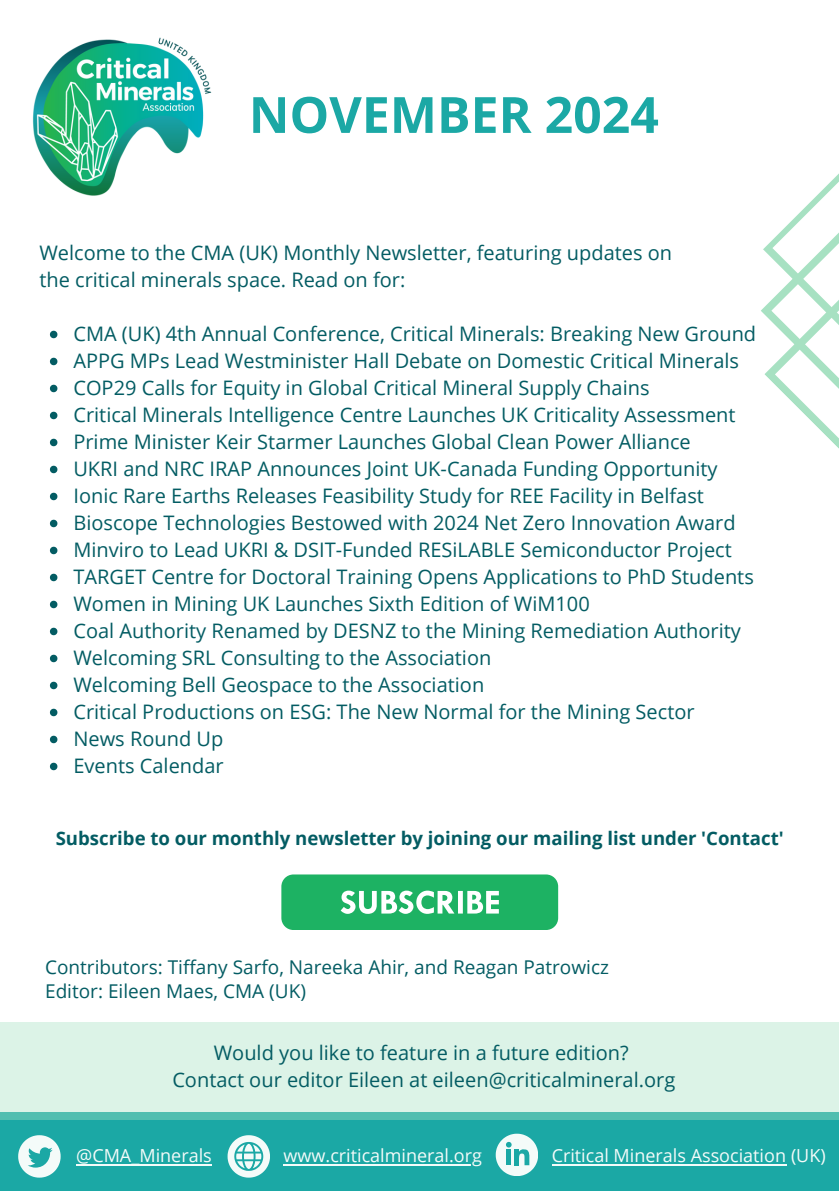
<style>
.page{position:relative;width:839px;height:1191px;background:#fff}
.page>*{position:absolute;margin:0;border:0;box-sizing:border-box;transform-origin:0 0}
.t1{font:700 50px "Open Sans";color:#1ba8a5}
.t2{font:20px "Open Sans";color:#035c63}
.t3{font:19px "Open Sans";color:#035c63}
.t4{font:700 18.6px "Open Sans";color:#035c63}
.t5{font:18px "Open Sans";color:#f4fbf9}
</style>
<div class="page">
<svg style="left:761px;top:174px;width:77px;height:274px"></svg>
<div style="left:0;top:1112px;width:838px;height:79px;background:#1ba8a5"></div>
<svg style="left:0;top:1022px;width:838px;height:98px;background:#d0eee2"></svg>
<div style="left:281px;top:874px;width:277px;height:56px;background:#1db263;border-radius:12px"></div>
<svg style="left:340px;top:891px;width:159px;height:23px"></svg>
<svg style="left:227px;top:1135px;width:42px;height:42px"></svg>
<svg style="left:18px;top:1135px;width:42px;height:42px"></svg>
<svg style="left:495px;top:1134px;width:42px;height:42px"></svg>
<img style="left:32px;top:37px;width:180px;height:159px">
<svg style="left:50px;top:331px;width:7px;height:7px"></svg>
<svg style="left:50px;top:358px;width:7px;height:7px"></svg>
<svg style="left:50px;top:385px;width:7px;height:7px"></svg>
<svg style="left:50px;top:412px;width:7px;height:7px"></svg>
<svg style="left:50px;top:439px;width:7px;height:7px"></svg>
<svg style="left:50px;top:466px;width:7px;height:7px"></svg>
<svg style="left:50px;top:493px;width:7px;height:7px"></svg>
<svg style="left:50px;top:520px;width:7px;height:7px"></svg>
<svg style="left:50px;top:547px;width:7px;height:7px"></svg>
<svg style="left:50px;top:574px;width:7px;height:7px"></svg>
<svg style="left:50px;top:601px;width:7px;height:7px"></svg>
<svg style="left:50px;top:628px;width:7px;height:7px"></svg>
<svg style="left:50px;top:655px;width:7px;height:7px"></svg>
<svg style="left:50px;top:682px;width:7px;height:7px"></svg>
<svg style="left:50px;top:709px;width:7px;height:7px"></svg>
<svg style="left:50px;top:736px;width:7px;height:7px"></svg>
<svg style="left:50px;top:763px;width:7px;height:7px"></svg>
<hr style="left:76px;top:1164px;width:136px;height:1px;background:#f4fbf9">
<hr style="left:551px;top:1164px;width:235px;height:1px;background:#f4fbf9">
<hr style="left:283px;top:1164px;width:199px;height:1px;background:#f4fbf9">
<p class="t1" style="left:249px;top:80px;width:411px">NOVEMBER 2024</p>
<p class="t2" style="left:39px;top:239px;width:634px">Welcome to the CMA (UK) Monthly Newsletter, featuring updates on</p>
<p class="t2" style="left:39px;top:266px;width:367px">the critical minerals space. Read on for:</p>
<h1 class="t2" style="left:73px;top:320px;width:684px">CMA (UK) 4th Annual Conference, Critical Minerals: Breaking New Ground</h1>
<p class="t2" style="left:73px;top:347px;width:667px">APPG MPs Lead Westminister Hall Debate on Domestic Critical Minerals</p>
<p class="t2" style="left:73px;top:374px;width:577px">COP29 Calls for Equity in Global Critical Mineral Supply Chains</p>
<p class="t2" style="left:73px;top:401px;width:663px">Critical Minerals Intelligence Centre Launches UK Criticality Assessment</p>
<p class="t2" style="left:73px;top:428px;width:618px">Prime Minister Keir Starmer Launches Global Clean Power Alliance</p>
<p class="t2" style="left:73px;top:455px;width:645px">UKRI and NRC IRAP Announces Joint UK-Canada Funding Opportunity</p>
<p class="t2" style="left:73px;top:482px;width:632px">Ionic Rare Earths Releases Feasibility Study for REE Facility in Belfast</p>
<p class="t2" style="left:73px;top:509px;width:663px">Bioscope Technologies Bestowed with 2024 Net Zero Innovation Award</p>
<p class="t2" style="left:73px;top:536px;width:660px">Minviro to Lead UKRI &amp; DSIT-Funded RESiLABLE Semiconductor Project</p>
<p class="t2" style="left:73px;top:563px;width:682px">TARGET Centre for Doctoral Training Opens Applications to PhD Students</p>
<p class="t2" style="left:73px;top:590px;width:518px">Women in Mining UK Launches Sixth Edition of WiM100</p>
<p class="t2" style="left:73px;top:617px;width:669px">Coal Authority Renamed by DESNZ to the Mining Remediation Authority</p>
<p class="t2" style="left:73px;top:644px;width:419px">Welcoming SRL Consulting to the Association</p>
<p class="t2" style="left:73px;top:671px;width:412px">Welcoming Bell Geospace to the Association</p>
<p class="t2" style="left:73px;top:698px;width:622px">Critical Productions on ESG: The New Normal for the Mining Sector</p>
<p class="t2" style="left:73px;top:725px;width:151px">News Round Up</p>
<p class="t2" style="left:73px;top:752px;width:152px">Events Calendar</p>
<p class="t4" style="left:56px;top:825px;width:729px">Subscribe to our monthly newsletter by joining our mailing list under 'Contact'</p>
<p class="t3" style="left:45px;top:954px;width:565px">Contributors: Tiffany Sarfo, Nareeka Ahir, and Reagan Patrowicz</p>
<p class="t3" style="left:45px;top:978px;width:262px">Editor: Eileen Maes, CMA (UK)</p>
<p class="t2" style="left:214px;top:1039px;width:416px">Would you like to feature in a future edition?</p>
<p class="t2" style="left:172px;top:1066px;width:504px">Contact our editor Eileen at eileen@criticalmineral.org</p>
<p class="t5" style="left:76px;top:1143px;width:137px">@CMA_Minerals</p>
<h2 class="t5" style="left:283px;top:1143px;width:200px">www.criticalmineral.org</h2>
<p class="t5" style="left:551px;top:1143px;width:275px">Critical Minerals Association (UK)</p>
</div>
